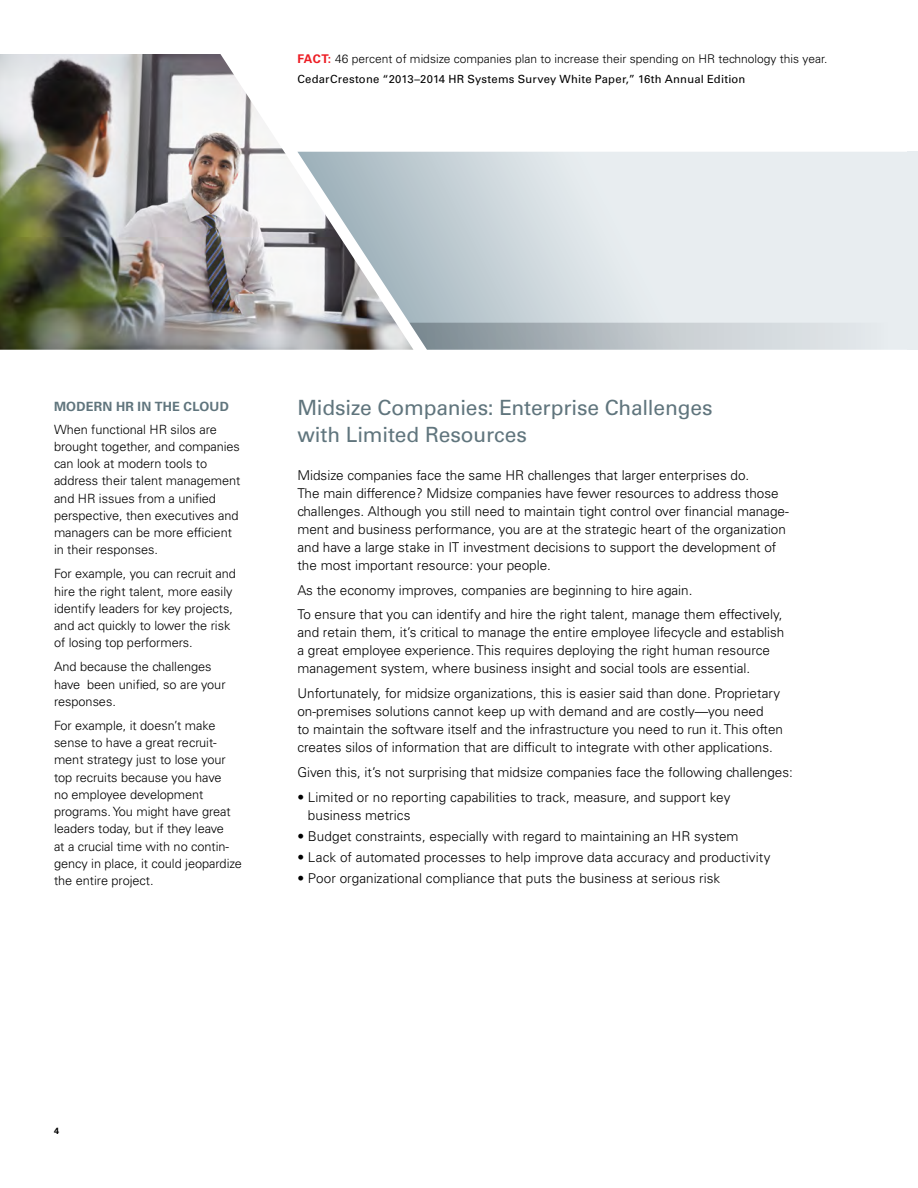
<style>
.page{position:relative;width:918px;height:1188px;background:#fff}
.page>*{position:absolute;margin:0;border:0;box-sizing:border-box;transform-origin:0 0}
.Intro_-_Header{font:21px/27px "Univers LT Std";letter-spacing:-.01em;color:#60757d}
.Inside_-_Body_Copy{font:300 13.5px/18px "Univers LT Std";color:#000}
.Sidebar_Body_Copy{font:300 12.75px/17.2px "Univers LT Std";letter-spacing:-.005em;color:#000}
.Sidebar_-_Heading{font:700 12.75px "Univers LT Std";letter-spacing:.02em;color:#60757d}
.Factoid_Body_-_Black{font:300 12px "Univers LT Std";color:#000}
.Fact_Source_-_Black{font:11.25px "Univers LT Std";letter-spacing:.02em;color:#000}
.t1{font:700 9px "Univers LT Std";color:#000}
.s1{font-weight:700;color:#ed1d24}
</style>
<div class="page">
<svg style="left:413px;top:152px;width:495px;height:171px;background:#dce3e7"></svg>
<svg style="left:413px;top:323px;width:495px;height:27px;background:#bdc5c9"></svg>
<div style="left:908px;top:152px;width:10px;height:198px;background:#e8edf0"></div>
<img style="left:0;top:54px;width:413px;height:296px">
<p class="Factoid_Body_-_Black" style="left:297px;top:51px;width:532px"><span class="s1">FACT:</span> 46 percent of midsize companies plan to increase their spending on HR technology this year.</p>
<p class="Fact_Source_-_Black" style="left:297px;top:72px;width:450px">CedarCrestone “2013–2014 HR Systems Survey White Paper,” 16th Annual Edition</p>
<p class="Sidebar_-_Heading" style="left:54px;top:399px;width:176px">MODERN HR IN THE CLOUD</p>
<p class="Sidebar_Body_Copy" style="left:54px;top:421px;width:188px">When functional HR silos are brought together, and companies can look at modern tools to address their talent management and HR issues from a unified perspective, then executives and managers can be more efficient in their responses.</p>
<p class="Sidebar_Body_Copy" style="left:54px;top:565px;width:184px">For example, you can recruit and hire the right talent, more easily identify leaders for key projects, and act quickly to lower the risk of losing top performers.</p>
<p class="Sidebar_Body_Copy" style="left:54px;top:658px;width:173px">And because the challenges have been unified, so are your responses.</p>
<p class="Sidebar_Body_Copy" style="left:54px;top:717px;width:189px">For example, it doesn’t make sense to have a great recruit&shy;ment strategy just to lose your top recruits because you have<br>no employee development programs. You might have great leaders today, but if they leave<br>at a crucial time with no contin&shy;gency in place, it could jeopardize the entire project.</p>
<p class="Intro_-_Header" style="left:297px;top:394px;width:417px">Midsize Companies: Enterprise Challenges with Limited Resources</p>
<p class="Inside_-_Body_Copy" style="left:297px;top:466px;width:493px">Midsize companies face the same HR challenges that larger enterprises do.<br>The main difference? Midsize companies have fewer resources to address those challenges. Although you still need to maintain tight control over financial manage&shy;ment and business performance, you are at the strategic heart of the organization and have a large stake in IT investment decisions to support the development of the most important resource: your people.</p>
<p class="Inside_-_Body_Copy" style="left:297px;top:581px;width:397px">As the economy improves, companies are beginning to hire again.</p>
<p class="Inside_-_Body_Copy" style="left:297px;top:606px;width:489px">To ensure that you can identify and hire the right talent, manage them effectively, and retain them, it’s critical to manage the entire employee lifecycle and establish a great employee experience. This requires deploying the right human resource management system, where business insight and social tools are essential.</p>
<p class="Inside_-_Body_Copy" style="left:297px;top:684px;width:487px">Unfortunately, for midsize organizations, this is easier said than done. Proprietary on-premises solutions cannot keep up with demand and are costly—you need<br>to maintain the software itself and the infrastructure you need to run it. This often creates silos of information that are difficult to integrate with other applications.</p>
<p class="Inside_-_Body_Copy" style="left:297px;top:763px;width:497px">Given this, it’s not surprising that midsize companies face the following challenges:</p>
<p class="Inside_-_Body_Copy" style="left:308px;top:788px;width:424px;text-indent:-10px">• Limited or no reporting capabilities to track, measure, and support key business metrics</p>
<p class="Inside_-_Body_Copy" style="left:297px;top:827px;width:443px">• Budget constraints, especially with regard to maintaining an HR system</p>
<p class="Inside_-_Body_Copy" style="left:297px;top:848px;width:475px">• Lack of automated processes to help improve data accuracy and productivity</p>
<p class="Inside_-_Body_Copy" style="left:297px;top:870px;width:424px">• Poor organizational compliance that puts the business at serious risk</p>
<p class="t1" style="left:54px;top:1126px;width:7px">4</p>
</div>
